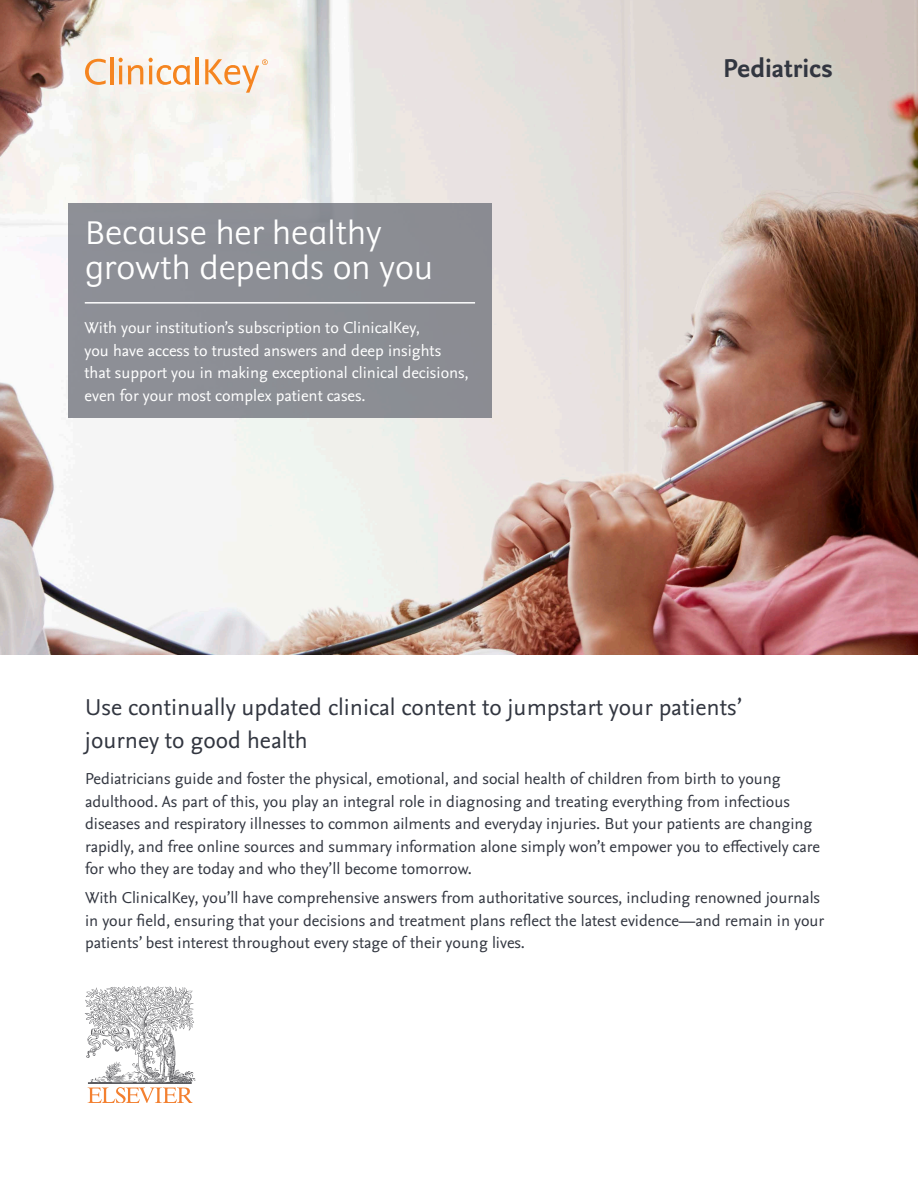
<style>
.page{position:relative;width:918px;height:1188px;background:#fff}
.page>*{position:absolute;margin:0;border:0;box-sizing:border-box;transform-origin:0 0}
.t1{font:300 37.5px/34.5px "Elsevier Display";color:#fff}
.t2{font:700 27px "Nexus Sans Pro";color:#323640}
.t3{font:24px/33px "Nexus Sans Pro";color:#323640}
.t4{font:16.5px/22.5px "Nexus Sans Pro";color:#323640}
.t5{font:16.5px/22.5px "Nexus Sans Pro";color:#fff}
</style>
<div class="page">
<img style="left:0;top:0;width:918px;height:654px">
<div style="left:68px;top:203px;width:423px;height:215px;background:#8c8e95"></div>
<svg style="left:85px;top:986px;width:111px;height:117px"></svg>
<svg style="left:85px;top:59px;width:21px;height:26px"></svg>
<hr style="left:110px;top:57px;width:3px;height:27px;background:#f58520">
<svg style="left:119px;top:58px;width:24px;height:26px"></svg>
<svg style="left:149px;top:58px;width:42px;height:27px"></svg>
<hr style="left:195px;top:57px;width:4px;height:27px;background:#f58520">
<svg style="left:205px;top:59px;width:63px;height:34px"></svg>
<hr style="left:85px;top:302px;width:390px;height:2px;background:#fff">
<p class="t1" style="left:85px;top:215px;width:349px">Because her healthy growth depends on you</p>
<p class="t5" style="left:85px;top:315px;width:386px">With your institution’s subscription to ClinicalKey,<br>you have access to trusted answers and deep insights that support you in making exceptional clinical decisions, even for your most complex patient cases.</p>
<p class="t2" style="left:723px;top:48px;width:111px">Pediatrics</p>
<p class="t3" style="left:85px;top:690px;width:658px">Use continually updated clinical content to jumpstart your patients’ journey to good health</p>
<p class="t4" style="left:85px;top:767px;width:737px">Pediatricians guide and foster the physical, emotional, and social health of children from birth to young adulthood. As part of this, you play an integral role in diagnosing and treating everything from infectious diseases and respiratory illnesses to common ailments and everyday injuries. But your patients are changing rapidly, and free online sources and summary information alone simply won’t empower you to effectively care for who they are today and who they’ll become tomorrow.</p>
<p class="t4" style="left:85px;top:886px;width:741px">With ClinicalKey, you’ll have comprehensive answers from authoritative sources, including renowned journals in your field, ensuring that your decisions and treatment plans reflect the latest evidence—and remain in your patients’ best interest throughout every stage of their young lives.</p>
</div>
